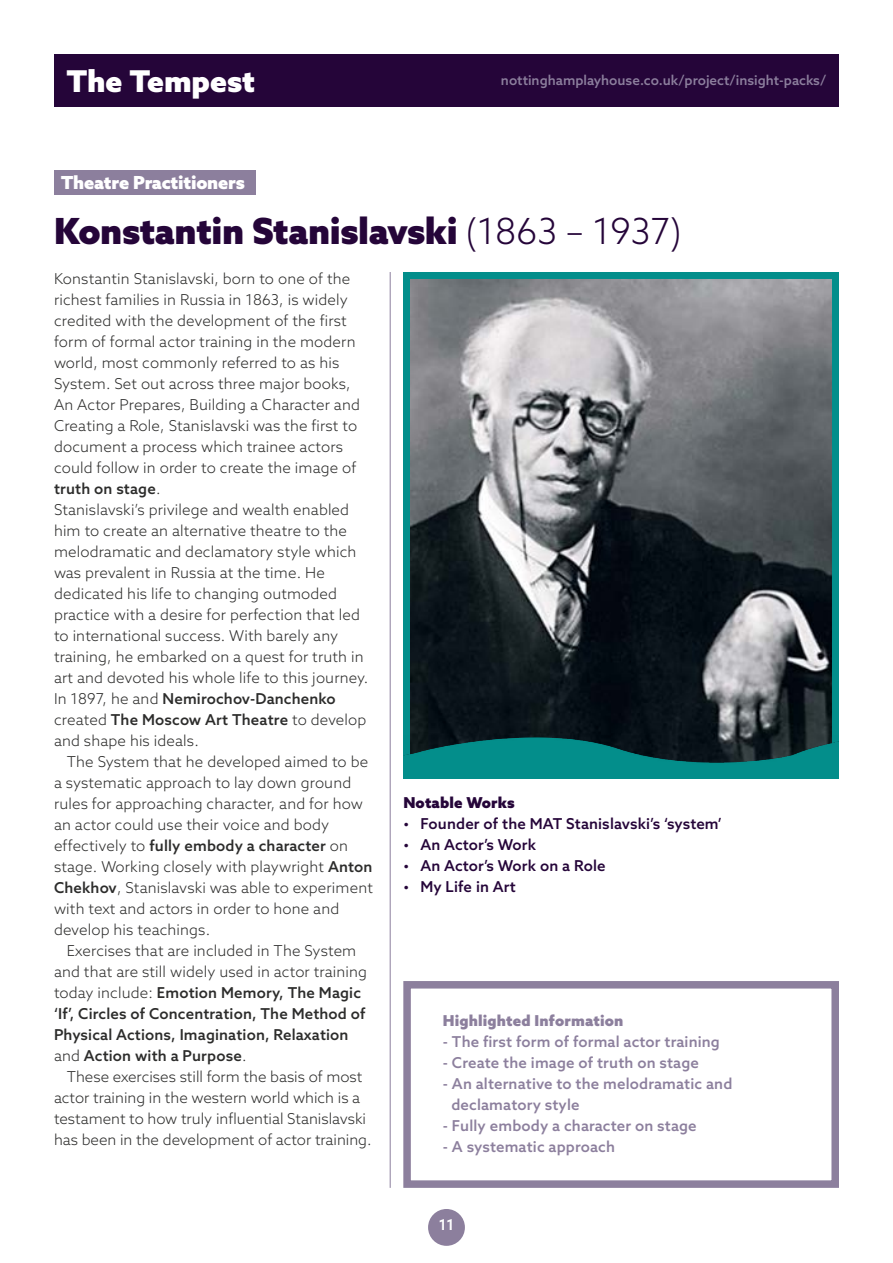
<style>
.page{position:relative;width:893px;height:1263px;background:#fff}
.page>*{position:absolute;margin:0;border:0;box-sizing:border-box;transform-origin:0 0}
.t1{font:900 36px "Azo Sans";letter-spacing:-.01em;color:#250539}
.t2{font:900 30px "Azo Sans";color:#fff}
.t3{font:900 18px "Azo Sans";letter-spacing:-.01em;color:#fff}
.t4{font:300 15px/21px "Azo Sans";letter-spacing:.01em;color:#2c2c2b}
.t5{font:500 15px/21px "Azo Sans";letter-spacing:.01em;color:#2c2c2b}
.t6{font:500 15px/21px "Azo Sans";letter-spacing:.01em;color:#8c7f9d}
.t7{font:500 15px "Azo Sans";letter-spacing:.01em;color:#250539}
.t8{font:900 15px "Azo Sans";letter-spacing:.01em;color:#8c7f9d}
.t9{font:900 15px "Azo Sans";letter-spacing:.01em;color:#250539}
.t10{font:500 15px "Azo Sans";color:#fff}
.t11{font:500 13.5px "Azo Sans";color:#8c7f9d}
.s1{font-weight:300}
.s2{font-weight:500}
</style>
<div class="page">
<div style="left:54px;top:54px;width:785px;height:52px;background:#250539"></div>
<div style="left:428px;top:1209px;width:37px;height:37px;background:#8c7f9d;border-radius:50%"></div>
<div style="left:403px;top:272px;width:436px;height:506px;background:#038e8b"></div>
<svg style="left:403px;top:981px;width:436px;height:207px"></svg>
<img style="left:411px;top:279px;width:420px;height:457px">
<hr style="left:390px;top:272px;width:1px;height:916px;background:#8c7f9d">
<div style="left:54px;top:170px;width:201px;height:25px;background:#8c7f9d"></div>
<img style="left:404px;top:736px;width:435px;height:27px">
<h2 class="t2" style="left:67px;top:61px;width:190px">The Tempest</h2>
<p class="t11" style="left:501px;top:72px;width:327px">nottinghamplayhouse.co.uk/project/insight-packs/</p>
<p class="t3" style="left:61px;top:170px;width:185px">Theatre Practitioners</p>
<h1 class="t1" style="left:54px;top:207px;width:629px">Konstantin Stanislavski <span class="s1">(1863 – 1937)</span></h1>
<p class="t4" style="left:54px;top:268px;width:316px">Konstantin Stanislavski, born to one of the richest families in Russia in 1863, is widely credited with the development of the first form of formal actor training in the modern world, most commonly referred to as his System. Set out across three major books, An Actor Prepares, Building a Character and Creating a Role, Stanislavski was the first to document a process which trainee actors could follow in order to create the image of <span class="s2">truth on stage</span>.<br>Stanislavski’s privilege and wealth enabled him to create an alternative theatre to the melodramatic and declamatory style which was prevalent in Russia at the time. He dedicated his life to changing outmoded practice with a desire for perfection that led to international success. With barely any training, he embarked on a quest for truth in art and devoted his whole life to this journey.<br>In 1897, he and <span class="s2">Nemirochov-Danchenko </span>created <span class="s2">The Moscow Art Theatre</span> to develop and shape his ideals.</p>
<p class="t4" style="left:54px;top:751px;width:320px;text-indent:13px">The System that he developed aimed to be a systematic approach to lay down ground rules for approaching character, and for how an actor could use their voice and body effectively to <span class="s2">fully embody a character</span> on stage. Working closely with playwright <span class="s2">Anton Chekhov</span>, Stanislavski was able to experiment with text and actors in order to hone and develop his teachings.</p>
<p class="t5" style="left:54px;top:939px;width:315px;text-indent:13px"><span class="s1">Exercises that are included in The System and that are still widely used in actor training today include:</span> Emotion Memory, The Magic ‘If’, Circles of Concentration, The Method of Physical Actions, Imagination, Relaxation <span class="s1">and</span> Action with a Purpose<span class="s1">.</span></p>
<p class="t4" style="left:54px;top:1066px;width:319px;text-indent:13px">These exercises still form the basis of most actor training in the western world which is a testament to how truly influential Stanislavski has been in the development of actor training.</p>
<p class="t9" style="left:403px;top:793px;width:113px">Notable Works</p>
<p class="t7" style="left:403px;top:814px;width:320px">• Founder of the MAT Stanislavski’s ‘system’</p>
<p class="t7" style="left:403px;top:835px;width:134px">• An Actor’s Work</p>
<p class="t7" style="left:403px;top:856px;width:204px">• An Actor’s Work on a Role</p>
<p class="t7" style="left:403px;top:877px;width:114px">• My Life in Art</p>
<p class="t8" style="left:443px;top:1010px;width:182px">Highlighted Information</p>
<p class="t6" style="left:443px;top:1030px;width:278px">- The first form of formal actor training</p>
<p class="t6" style="left:443px;top:1051px;width:258px">- Create the image of truth on stage</p>
<p class="t6" style="left:451px;top:1072px;width:282px;text-indent:-9px">- An alternative to the melodramatic and declamatory style</p>
<p class="t6" style="left:443px;top:1114px;width:255px">- Fully embody a character on stage</p>
<p class="t6" style="left:443px;top:1135px;width:174px">- A systematic approach</p>
<p class="t10" style="left:439px;top:1215px;width:17px">11</p>
</div>
